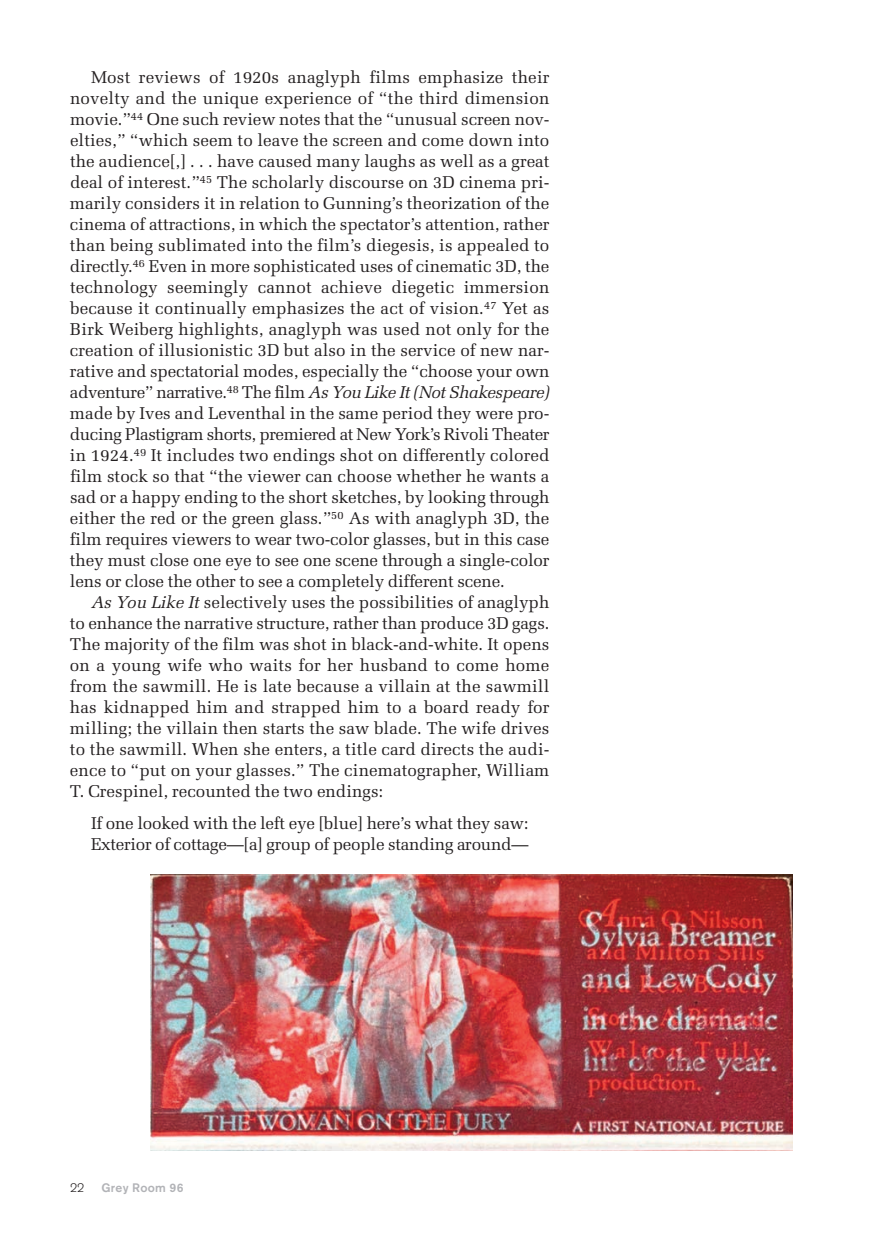
<style>
.page{position:relative;width:882px;height:1245px;background:#fff}
.page>*{position:absolute;margin:0;border:0;box-sizing:border-box;transform-origin:0 0}
.t1{font:17.15px/21px "Melior";letter-spacing:-.01em;color:#231f20;text-align:justify}
.t2{font:500 12.25px "Akzidenz Grotesk BE";letter-spacing:.025em;color:#b2b3b7}
.t3{font:300 12.25px "Akzidenz Grotesk BE";color:#231f20}
.s1{font-style:italic}
</style>
<div class="page">
<img style="left:150px;top:874px;width:643px;height:276px">
<p class="t1" style="left:70px;top:68px;width:481px;text-indent:21px">Most reviews of 1920s anaglyph films emphasize their novelty and the unique experience of “the third dimension movie.”<sup>44</sup> One such review notes that the “unusual screen nov&shy;elties,” “which seem to leave the screen and come down into the audience[,] . . . have caused many laughs as well as a great deal of interest.”<sup>45</sup> The scholarly discourse on 3D cinema pri&shy;marily considers it in relation to Gunning’s theorization of the cinema of attractions, in which the spectator’s attention, rather than being sublimated into the film’s diegesis, is appealed to directly.<sup>46</sup> Even in more sophisticated uses of cinematic 3D, the technology seemingly cannot achieve diegetic immersion because it continually emphasizes the act of vision.<sup>47</sup> Yet as Birk Weiberg highlights, anaglyph was used not only for the creation of illusionistic 3D but also in the service of new nar&shy;rative and spectatorial modes, especially the “choose your own adventure” narrative.<sup>48</sup> The film <span class="s1">As You Like It (Not Shakespeare) </span>made by Ives and Leventhal in the same period they were pro&shy;ducing Plastigram shorts, premiered at New York’s Rivoli Theater in 1924.<sup>49</sup> It includes two endings shot on differently colored film stock so that “the viewer can choose whether he wants a sad or a happy ending to the short sketches, by looking through either the red or the green glass.”<sup>50</sup> As with anaglyph 3D, the film requires viewers to wear two-color glasses, but in this case they must close one eye to see one scene through a single-color lens or close the other to see a completely different scene.</p>
<p class="t1" style="left:70px;top:593px;width:481px;text-indent:21px"><span class="s1">As You Like It</span> selectively uses the possibilities of anaglyph to enhance the narrative structure, rather than produce 3D gags.<br>The majority of the film was shot in black-and-white. It opens on a young wife who waits for her husband to come home from the sawmill. He is late because a villain at the sawmill has kidnapped him and strapped him to a board ready for milling; the villain then starts the saw blade. The wife drives to the sawmill. When she enters, a title card directs the audi&shy;ence to “put on your glasses.” The cinematographer, William T. Crespinel, recounted the two endings:</p>
<p class="t1" style="left:91px;top:814px;width:439px">If one looked with the left eye [blue] here’s what they saw:<br>Exterior of cottage—[a] group of people standing around—</p>
<p class="t3" style="left:70px;top:1183px;width:16px">22</p>
<p class="t2" style="left:102px;top:1183px;width:84px">Grey Room 96</p>
</div>
